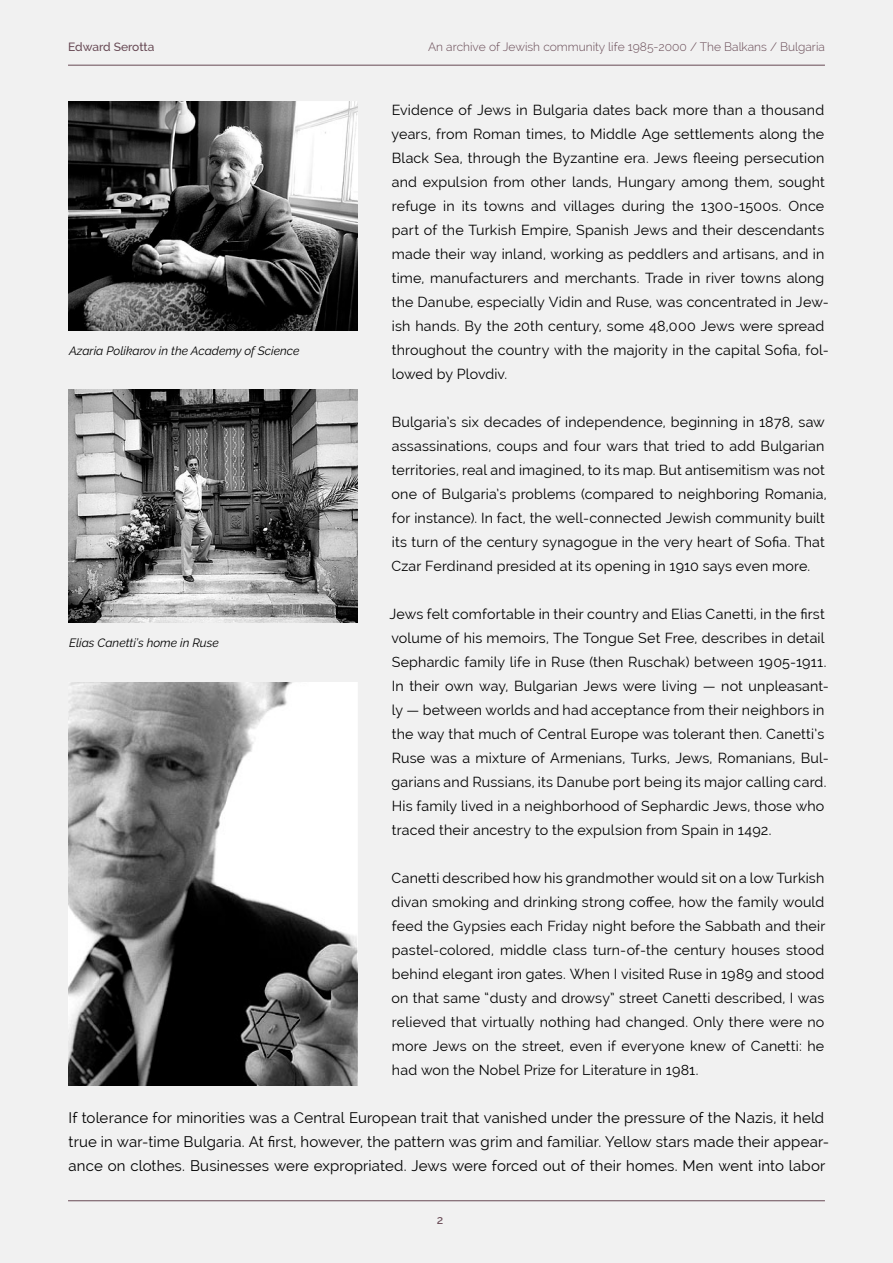
<style>
.page{position:relative;width:893px;height:1263px;background:#f1f1f1}
.page>*{position:absolute;margin:0;border:0;box-sizing:border-box;transform-origin:0 0}
.t1{font:15px/24px "Raleway";letter-spacing:.01em;color:#000}
.t2{font:14.25px/24px "Raleway";letter-spacing:.01em;color:#000}
.t3{font:italic 12px "Raleway";color:#000}
.t4{font:300 12px "Raleway";color:#674954}
.t5{font:500 12px "Raleway";letter-spacing:-.005em;color:#674954}
</style>
<div class="page">
<hr style="left:68px;top:65px;width:757px;height:1px;background:#674954">
<hr style="left:68px;top:1200px;width:757px;height:1px;background:#674954">
<img style="left:68px;top:102px;width:289px;height:229px">
<img style="left:68px;top:389px;width:289px;height:234px">
<img style="left:68px;top:682px;width:289px;height:403px">
<p class="t5" style="left:68px;top:40px;width:88px">Edward Serotta</p>
<p class="t4" style="left:428px;top:40px;width:398px">An archive of Jewish community life 1985-2000 / The Balkans / Bulgaria</p>
<p class="t2" style="left:392px;top:98px;width:439px">Evidence of Jews in Bulgaria dates back more than a thousand years, from Roman times, to Middle Age settlements along the Black Sea, through the Byzantine era. Jews fleeing persecution and expulsion from other lands, Hungary among them, sought refuge in its towns and villages during the 1300-1500s. Once part of the Turkish Empire, Spanish Jews and their descendants made their way inland, working as peddlers and artisans, and in time, manufacturers and merchants. Trade in river towns along the Danube, especially Vidin and Ruse, was concentrated in Jew&shy;ish hands. By the 20th century, some 48,000 Jews were spread throughout the country with the majority in the capital Sofia, fol&shy;lowed by Plovdiv.</p>
<p class="t2" style="left:392px;top:410px;width:437px">Bulgaria’s six decades of independence, beginning in 1878, saw assassinations, coups and four wars that tried to add Bulgarian territories, real and imagined, to its map. But antisemitism was not one of Bulgaria’s problems (compared to neighboring Romania, for instance). In fact, the well-connected Jewish community built its turn of the century synagogue in the very heart of Sofia. That Czar Ferdinand presided at its opening in 1910 says even more.</p>
<p class="t2" style="left:389px;top:602px;width:441px">Jews felt comfortable in their country and Elias Canetti, in the first volume of his memoirs, The Tongue Set Free, describes in detail Sephardic family life in Ruse (then Ruschak) between 1905-1911.<br>In their own way, Bulgarian Jews were living — not unpleasant&shy;ly — between worlds and had acceptance from their neighbors in the way that much of Central Europe was tolerant then. Canetti’s Ruse was a mixture of Armenians, Turks, Jews, Romanians, Bul&shy;garians and Russians, its Danube port being its major calling card.<br>His family lived in a neighborhood of Sephardic Jews, those who traced their ancestry to the expulsion from Spain in 1492.</p>
<p class="t2" style="left:392px;top:866px;width:435px;text-align:justify">Canetti described how his grandmother would sit on a low Turkish divan smoking and drinking strong coffee, how the family would feed the Gypsies each Friday night before the Sabbath and their pastel-colored, middle class turn-of-the century houses stood behind elegant iron gates. When I visited Ruse in 1989 and stood on that same “dusty and drowsy” street Canetti described, I was relieved that virtually nothing had changed. Only there were no more Jews on the street, even if everyone knew of Canetti: he had won the Nobel Prize for Literature in 1981.</p>
<p class="t1" style="left:68px;top:1105px;width:762px">If tolerance for minorities was a Central European trait that vanished under the pressure of the Nazis, it held true in war-time Bulgaria. At first, however, the pattern was grim and familiar. Yellow stars made their appear&shy;ance on clothes. Businesses were expropriated. Jews were forced out of their homes. Men went into labor</p>
<p class="t3" style="left:69px;top:344px;width:232px">Azaria Polikarov in the Academy of Science</p>
<p class="t3" style="left:69px;top:636px;width:151px">Elias Canetti’s home in Ruse</p>
<p class="t5" style="left:437px;top:1213px;width:8px">2</p>
</div>
